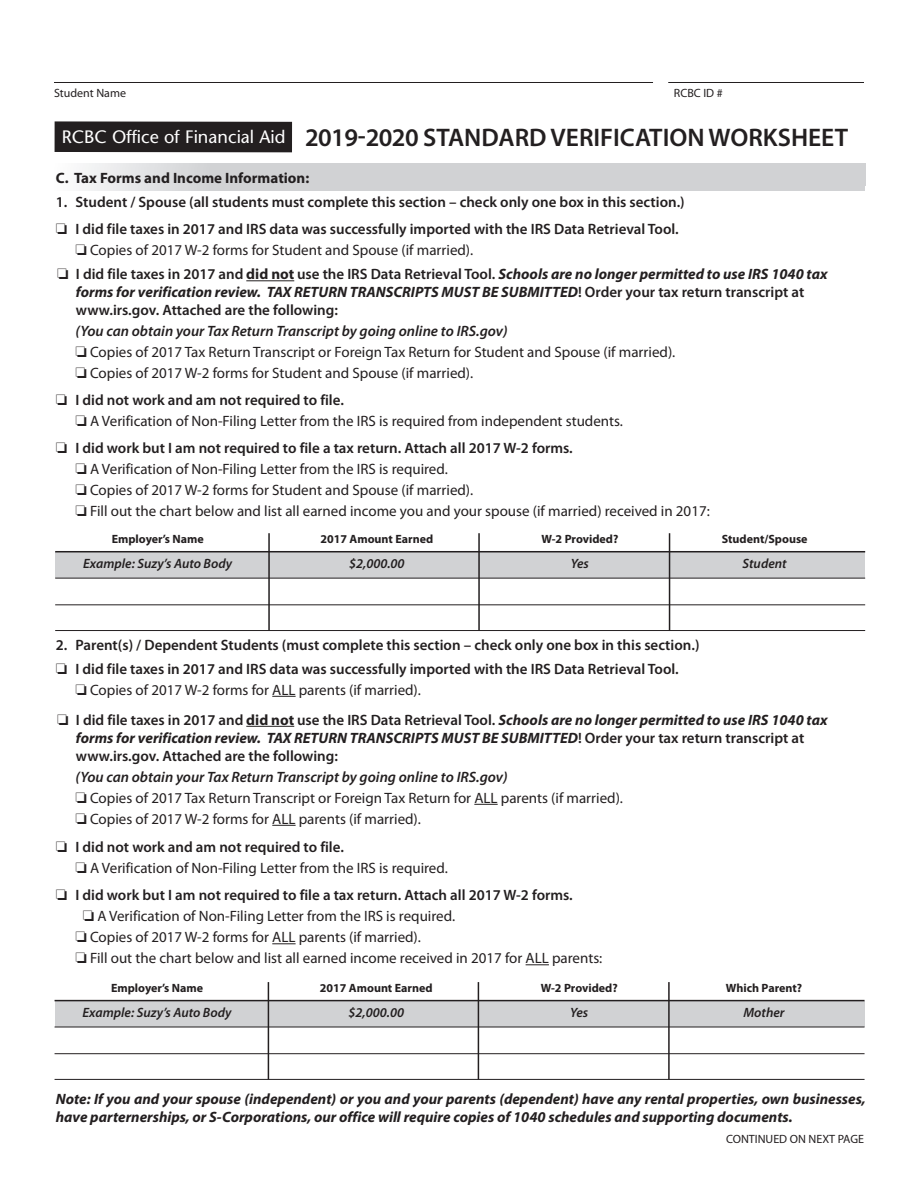
<style>
.page{position:relative;width:918px;height:1188px;background:#fff}
.page>*{position:absolute;margin:0;border:0;box-sizing:border-box;transform-origin:0 0}
.t1{font:600 25.5px "Myriad Pro";color:#231f20}
.t2{font:18px "Stone Sans";color:#fff}
.t3{font:600 15px/18px "Myriad Pro";color:#231f20}
.t4{font:15px/21px "Myriad Pro";color:#231f20}
.t5{font:italic 700 15px/18px "Myriad Pro";color:#231f20}
.t6{font:italic 600 15px "Myriad Pro";color:#231f20}
.t7{font:700 15px "Myriad Pro";color:#231f20}
.t8{font:italic 600 13.5px "Myriad Pro";color:#231f20}
.t9{font:700 12px "Myriad Pro";color:#231f20}
.t10{font:12px "Myriad Pro";color:#231f20}
.s1{font-weight:400}
.s2{font-weight:700}
.s3{font-weight:700;font-style:italic}
.s4{font-weight:600}
</style>
<div class="page">
<svg style="left:272px;top:943px;width:24px;height:1px"></svg>
<svg style="left:272px;top:825px;width:24px;height:1px"></svg>
<svg style="left:474px;top:804px;width:24px;height:1px"></svg>
<hr style="left:246px;top:726px;width:48px;height:1px;background:#231f20">
<svg style="left:272px;top:696px;width:24px;height:1px"></svg>
<hr style="left:246px;top:280px;width:48px;height:1px;background:#231f20">
<div style="left:55px;top:1001px;width:810px;height:26px;background:#d1d2d4"></div>
<hr style="left:268px;top:982px;width:1px;height:97px;background:#231f20">
<hr style="left:478px;top:982px;width:1px;height:97px;background:#231f20">
<hr style="left:668px;top:982px;width:2px;height:97px;background:#231f20">
<hr style="left:55px;top:1079px;width:810px;height:1px;background:#231f20">
<hr style="left:55px;top:1053px;width:810px;height:1px;background:#231f20">
<hr style="left:55px;top:1027px;width:810px;height:1px;background:#231f20">
<hr style="left:55px;top:1000px;width:810px;height:1px;background:#231f20">
<hr style="left:55px;top:630px;width:810px;height:1px;background:#231f20">
<svg style="left:526px;top:964px;width:23px;height:1px"></svg>
<div style="left:156px;top:163px;width:710px;height:23px;background:#d1d2d4"></div>
<div style="left:56px;top:163px;width:154px;height:23px;background:linear-gradient(to right,#fdfdfd,#d1d2d5)"></div>
<div style="left:155px;top:168px;width:710px;height:23px;background:#d1d2d4"></div>
<hr style="left:668px;top:82px;width:196px;height:1px;background:#231f20">
<hr style="left:54px;top:82px;width:599px;height:1px;background:#231f20">
<div style="left:55px;top:168px;width:154px;height:23px;background:linear-gradient(to right,#fdfdfe,#d1d2d5)"></div>
<div style="left:55px;top:121px;width:237px;height:31px;background:#231f20"></div>
<div style="left:55px;top:552px;width:810px;height:26px;background:#d1d2d4"></div>
<hr style="left:55px;top:551px;width:810px;height:1px;background:#231f20">
<hr style="left:55px;top:578px;width:810px;height:1px;background:#231f20">
<hr style="left:55px;top:604px;width:810px;height:1px;background:#231f20">
<hr style="left:669px;top:533px;width:1px;height:98px;background:#231f20">
<hr style="left:478px;top:533px;width:2px;height:98px;background:#231f20">
<hr style="left:268px;top:533px;width:2px;height:98px;background:#231f20">
<p class="t10" style="left:54px;top:88px;width:74px">Student Name</p>
<p class="t10" style="left:674px;top:88px;width:50px">RCBC ID #</p>
<h1 class="t1" style="left:305px;top:127px;width:545px">2019:2020 STANDARD VERIFICATION WORKSHEET</h1>
<p class="t7" style="left:56px;top:172px;width:255px">C. Tax Forms and Income Information:</p>
<p class="t2" style="left:72px;top:130px;width:215px">CBC Office of Financial Aid</p>
<p class="t3" style="left:56px;top:194px;width:631px">1 Student / Spouse (all students must complete this section – check only one box in this section )</p>
<p class="t3" style="left:90px;top:220px;width:587px;line-height:21px;text-indent:-15px">I did file taxes in 2017 and IRS data was successfully imported with the IRS Data Retrieval Tool<br><span class="s1">Copies of 2017 W-2 forms for Student and Spouse (if married).</span></p>
<p class="t3" style="left:76px;top:266px;width:753px">I did file taxes in 2017 and <span class="s2">did not</span> use the IRS Data Retrieval Tool <span class="s3">Schools are no longer permitted to use IRS 1 4 tax forms for verification review. TAX RETURN TRANSCRIPTS MUST BE SUBMITTED</span>! Order your tax return transcript at www irs gov Attached are the following:</p>
<p class="t6" style="left:76px;top:326px;width:434px">(You can obtain your Tax Return Transcript by going online to IRS.gov)</p>
<p class="t4" style="left:90px;top:343px;width:587px">Copies of 2017 Tax Return Transcript or Foreign Tax Return for Student and Spouse (if married).<br>Copies of 2017 W-2 forms for Student and Spouse (if married).</p>
<p class="t4" style="left:90px;top:391px;width:534px;text-indent:-15px"><span class="s4">I did not work and am not required to file<br></span>A Verification of Non-Filing Letter from the IRS is required from independent students.</p>
<p class="t4" style="left:90px;top:439px;width:621px;text-indent:-15px"><span class="s4">I did work but I am not required to file a tax return Attach all 2017 W-2 forms<br></span>A Verification of Non-Filing Letter from the IRS is required.<br>Copies of 2017 W-2 forms for Student and Spouse (if married).<br>Fill out the chart below and list all earned income you and your spouse (if married) received in 2017:</p>
<p class="t9" style="left:112px;top:534px;width:94px">Employer’s Name</p>
<p class="t9" style="left:321px;top:534px;width:114px">2017 Amount Earned</p>
<p class="t9" style="left:541px;top:534px;width:79px">W-2 Provided?</p>
<p class="t9" style="left:722px;top:534px;width:87px">Student Spouse</p>
<p class="t8" style="left:83px;top:559px;width:151px">Example: Suzy’s Auto Body</p>
<p class="t8" style="left:349px;top:559px;width:19px">$2,</p>
<p class="t8" style="left:387px;top:559px;width:5px">.</p>
<p class="t8" style="left:571px;top:559px;width:20px">Yes</p>
<p class="t8" style="left:743px;top:559px;width:46px">Student</p>
<p class="t3" style="left:56px;top:637px;width:645px">2 Parent(s) / Dependent Students (must complete this section – check only one box in this section )</p>
<p class="t3" style="left:90px;top:659px;width:587px;line-height:21px;text-indent:-15px">I did file taxes in 2017 and IRS data was successfully imported with the IRS Data Retrieval Tool<br><span class="s1">Copies of 2017 W-2 forms for ALL parents (if married).</span></p>
<p class="t3" style="left:76px;top:712px;width:753px">I did file taxes in 2017 and <span class="s2">did not</span> use the IRS Data Retrieval Tool <span class="s3">Schools are no longer permitted to use IRS 1 4 tax forms for verification review. TAX RETURN TRANSCRIPTS MUST BE SUBMITTED</span>! Order your tax return transcript at www irs gov Attached are the following:</p>
<p class="t6" style="left:76px;top:771px;width:434px">(You can obtain your Tax Return Transcript by going online to IRS.gov)</p>
<p class="t4" style="left:90px;top:788px;width:534px">Copies of 2017 Tax Return Transcript or Foreign Tax Return for ALL parents (if married).<br>Copies of 2017 W-2 forms for ALL parents (if married).</p>
<p class="t4" style="left:90px;top:838px;width:359px;text-indent:-15px"><span class="s4">I did not work and am not required to file<br></span>A Verification of Non-Filing Letter from the IRS is required.</p>
<p class="t3" style="left:76px;top:887px;width:495px">I did work but I am not required to file a tax return Attach all 2017 W-2 forms</p>
<p class="t4" style="left:90px;top:907px;width:514px;text-indent:7px">A Verification of Non-Filing Letter from the IRS is required.<br>Copies of 2017 W-2 forms for ALL parents (if married).<br>Fill out the chart below and list all earned income received in 2017 for ALL parents:</p>
<p class="t9" style="left:111px;top:983px;width:94px">Employer’s Name</p>
<p class="t9" style="left:320px;top:983px;width:114px">2017 Amount Earned</p>
<p class="t9" style="left:541px;top:983px;width:79px">W-2 Provided?</p>
<p class="t9" style="left:726px;top:983px;width:78px">Which Parent?</p>
<p class="t8" style="left:83px;top:1008px;width:151px">Example: Suzy’s Auto Body</p>
<p class="t8" style="left:349px;top:1008px;width:19px">$2,</p>
<p class="t8" style="left:387px;top:1008px;width:5px">.</p>
<p class="t8" style="left:570px;top:1008px;width:20px">Yes</p>
<p class="t8" style="left:743px;top:1008px;width:43px">Mother</p>
<p class="t5" style="left:56px;top:1091px;width:812px">Note: If you and your spouse (independent) or you and your parents (dependent) have any rental properties, own businesses, have parternerships, or S-Corporations, our office will require copies of 1 4 schedules and supporting documents.</p>
<p class="t10" style="left:726px;top:1134px;width:139px">CONTINUED ON NEXT PAGE</p>
</div>
